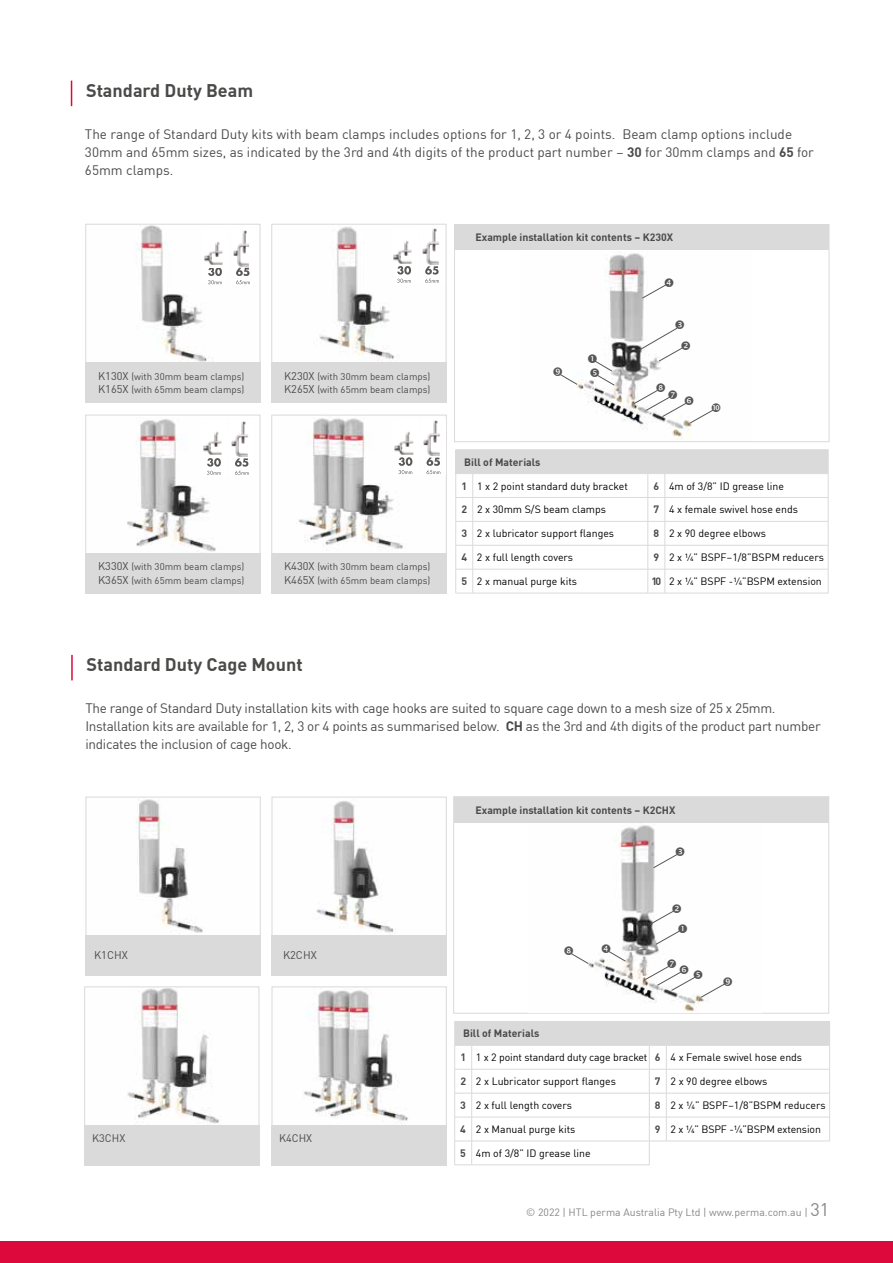
<style>
.page{position:relative;width:893px;height:1263px;background:#fff}
.page>*{position:absolute;margin:0;border:0;box-sizing:border-box;transform-origin:0 0}
.t1{font:700 18px "DIN Pro";color:#4a4a49}
.t2{font:13.5px/18px "DIN Pro";letter-spacing:-.02em;color:#4a4a49}
.t3{font:13.5px/18px "DIN Pro";color:#4a4a49}
.t4{font:10.95px "DIN Pro";color:#4a4a49}
.t5{font:10.8px "DIN Pro";color:#4a4a49}
.t6{font:10.5px "DIN Pro";color:#000}
.t7{font:700 10.5px "DIN Pro";color:#4a4a49}
.t8{font:10.5px "DIN Pro";color:#878787}
.t9{font:9.6px/13.8px "DIN Pro";color:#4a4a49}
.s1{font-weight:700}
.s2{font-size:10.95px}
.s3{font-weight:700;color:#4a4a49}
.s4{font-size:18px}
</style>
<div class="page">
<div style="left:0;top:1242px;width:893px;height:21px;background:#dd083b"></div>
<svg style="left:71px;top:81px;width:1px;height:25px"></svg>
<img style="left:136px;top:226px;width:71px;height:136px">
<div style="left:86px;top:224px;width:174px;height:140px;border:1px solid #dadada"></div>
<img style="left:127px;top:419px;width:89px;height:134px">
<div style="left:86px;top:415px;width:174px;height:140px;border:1px solid #dadada"></div>
<img style="left:319px;top:227px;width:75px;height:135px">
<div style="left:272px;top:224px;width:174px;height:140px;border:1px solid #dadada"></div>
<img style="left:296px;top:418px;width:107px;height:131px">
<div style="left:272px;top:415px;width:174px;height:140px;border:1px solid #dadada"></div>
<img style="left:127px;top:989px;width:92px;height:135px">
<div style="left:85px;top:987px;width:174px;height:140px;border:1px solid #dadada"></div>
<img style="left:304px;top:990px;width:104px;height:135px">
<div style="left:272px;top:987px;width:174px;height:140px;border:1px solid #dadada"></div>
<img style="left:316px;top:801px;width:80px;height:132px">
<div style="left:272px;top:797px;width:174px;height:140px;border:1px solid #dadada"></div>
<img style="left:136px;top:799px;width:67px;height:135px">
<div style="left:86px;top:797px;width:174px;height:140px;border:1px solid #dadada"></div>
<div style="left:392px;top:228px;width:24px;height:56px;background:#fff"></div>
<svg style="left:397px;top:266px;width:14px;height:17px"></svg>
<div style="left:420px;top:228px;width:25px;height:56px;background:#fff"></div>
<img style="left:422px;top:228px;width:17px;height:37px">
<svg style="left:425px;top:266px;width:14px;height:17px"></svg>
<img style="left:393px;top:240px;width:19px;height:24px">
<div style="left:393px;top:419px;width:25px;height:56px;background:#fff"></div>
<svg style="left:399px;top:457px;width:13px;height:17px"></svg>
<div style="left:421px;top:419px;width:25px;height:56px;background:#fff"></div>
<img style="left:423px;top:420px;width:17px;height:36px">
<svg style="left:426px;top:458px;width:14px;height:16px"></svg>
<img style="left:394px;top:431px;width:20px;height:24px">
<div style="left:201px;top:420px;width:25px;height:56px;background:#fff"></div>
<svg style="left:207px;top:458px;width:14px;height:17px"></svg>
<img style="left:231px;top:421px;width:17px;height:36px">
<svg style="left:235px;top:458px;width:14px;height:17px"></svg>
<img style="left:203px;top:431px;width:19px;height:24px">
<hr style="left:71px;top:655px;width:2px;height:25px;background:#dd083b">
<div style="left:85px;top:362px;width:176px;height:41px;background:#dadada"></div>
<div style="left:85px;top:553px;width:176px;height:40px;background:#dadada"></div>
<div style="left:271px;top:362px;width:176px;height:41px;background:#dadada"></div>
<div style="left:271px;top:553px;width:176px;height:40px;background:#dadada"></div>
<svg style="left:455px;top:449px;width:374px;height:145px"></svg>
<hr style="left:665px;top:593px;width:163px;height:1px;background:#dadada">
<div style="left:203px;top:229px;width:24px;height:56px;background:#fff"></div>
<svg style="left:208px;top:268px;width:14px;height:16px"></svg>
<img style="left:233px;top:230px;width:16px;height:37px">
<svg style="left:236px;top:268px;width:14px;height:16px"></svg>
<div style="left:84px;top:1125px;width:176px;height:40px;background:#dadada"></div>
<div style="left:271px;top:1125px;width:176px;height:40px;background:#dadada"></div>
<svg style="left:454px;top:1021px;width:376px;height:144px"></svg>
<hr style="left:666px;top:1141px;width:164px;height:1px;background:#dadada">
<div style="left:271px;top:935px;width:176px;height:40px;background:#dadada"></div>
<div style="left:85px;top:935px;width:176px;height:40px;background:#dadada"></div>
<img style="left:204px;top:241px;width:19px;height:24px">
<img style="left:576px;top:253px;width:116px;height:187px">
<div style="left:454px;top:224px;width:375px;height:26px;background:#dadada"></div>
<div style="left:454px;top:797px;width:375px;height:26px;background:#dadada"></div>
<img style="left:588px;top:825px;width:116px;height:187px">
<svg style="left:560px;top:367px;width:18px;height:18px"></svg>
<svg style="left:639px;top:320px;width:51px;height:42px"></svg>
<svg style="left:634px;top:383px;width:80px;height:41px"></svg>
<svg style="left:642px;top:278px;width:31px;height:21px"></svg>
<svg style="left:588px;top:354px;width:27px;height:32px"></svg>
<svg style="left:571px;top:946px;width:18px;height:18px"></svg>
<svg style="left:602px;top:944px;width:24px;height:18px"></svg>
<svg style="left:653px;top:847px;width:32px;height:21px"></svg>
<svg style="left:650px;top:904px;width:37px;height:41px"></svg>
<svg style="left:645px;top:959px;width:80px;height:39px"></svg>
<h1 class="t1" style="left:86px;top:76px;width:169px">Standard Duty Beam</h1>
<p class="t3" style="left:85px;top:124px;width:730px">The range of Standard Duty kits with beam clamps includes options for 1, 2, 3 or 4 points. Beam clamp options include<br>30mm and 65mm sizes, as indicated by the 3rd and 4th digits of the product part number – <span class="s1">30</span> for 30mm clamps and <span class="s1">65</span> for<br>65mm clamps.</p>
<p class="t7" style="left:476px;top:229px;width:199px">Example installation kit contents – K230X</p>
<p class="t9" style="left:98px;top:369px;width:148px"><span class="s2">K130X</span> (with 30mm beam clamps)<br><span class="s2">K165X</span> (with 65mm beam clamps)</p>
<p class="t9" style="left:284px;top:369px;width:148px"><span class="s2">K230X</span> (with 30mm beam clamps)<br><span class="s2">K265X</span> (with 65mm beam clamps)</p>
<p class="t9" style="left:98px;top:559px;width:148px"><span class="s2">K330X</span> (with 30mm beam clamps)<br><span class="s2">K365X</span> (with 65mm beam clamps)</p>
<p class="t9" style="left:284px;top:559px;width:148px"><span class="s2">K430X</span> (with 30mm beam clamps)<br><span class="s2">K465X</span> (with 65mm beam clamps)</p>
<h1 class="t1" style="left:87px;top:651px;width:218px">Standard Duty Cage Mount</h1>
<p class="t7" style="left:464px;top:454px;width:78px">Bill of Materials</p>
<p class="t6" style="left:461px;top:478px;width:168px"><span class="s3">1</span> 1 x 2 point standard duty bracket</p>
<p class="t6" style="left:653px;top:478px;width:132px"><span class="s3">6</span> 4m of 3/8” ID grease line</p>
<p class="t6" style="left:461px;top:502px;width:146px"><span class="s3">2</span> 2 x 30mm S/S beam clamps</p>
<p class="t6" style="left:653px;top:502px;width:146px"><span class="s3">7</span> 4 x female swivel hose ends</p>
<p class="t6" style="left:461px;top:525px;width:154px"><span class="s3">3</span> 2 x lubricator support flanges</p>
<p class="t6" style="left:653px;top:525px;width:114px"><span class="s3">8</span> 2 x 90 degree elbows</p>
<p class="t6" style="left:461px;top:549px;width:113px"><span class="s3">4</span> 2 x full length covers</p>
<p class="t6" style="left:653px;top:549px;width:172px"><span class="s3">9</span> 2 x ¼” BSPF–1/8”BSPM reducers</p>
<p class="t6" style="left:461px;top:573px;width:117px"><span class="s3">5</span> 2 x manual purge kits</p>
<p class="t6" style="left:651px;top:573px;width:172px"><span class="s3">10</span> 2 x ¼” BSPF -¼”BSPM extension</p>
<p class="t2" style="left:85px;top:698px;width:737px">The range of Standard Duty installation kits with cage hooks are suited to square cage down to a mesh size of 25 x 25mm.<br>Installation kits are available for 1, 2, 3 or 4 points as summarised below. <span class="s1">CH</span> as the 3rd and 4th digits of the product part number indicates the inclusion of cage hook.</p>
<p class="t4" style="left:94px;top:947px;width:35px">K1CHX</p>
<p class="t4" style="left:283px;top:947px;width:35px">K2CHX</p>
<p class="t5" style="left:92px;top:1130px;width:35px">K3CHX</p>
<p class="t5" style="left:279px;top:1130px;width:35px">K4CHX</p>
<p class="t7" style="left:476px;top:802px;width:201px">Example installation kit contents – K2CHX</p>
<p class="t7" style="left:463px;top:1025px;width:78px">Bill of Materials</p>
<p class="t6" style="left:460px;top:1049px;width:343px"><span class="s3">1</span> 1 x 2 point standard duty cage bracket <span class="s3">6</span> 4 x Female swivel hose ends</p>
<p class="t6" style="left:460px;top:1073px;width:157px"><span class="s3">2</span> 2 x Lubricator support flanges</p>
<p class="t6" style="left:655px;top:1073px;width:114px"><span class="s3">7</span> 2 x 90 degree elbows</p>
<p class="t6" style="left:460px;top:1097px;width:113px"><span class="s3">3</span> 2 x full length covers</p>
<p class="t6" style="left:655px;top:1097px;width:172px"><span class="s3">8</span> 2 x ¼” BSPF–1/8”BSPM reducers</p>
<p class="t6" style="left:460px;top:1121px;width:117px"><span class="s3">4</span> 2 x Manual purge kits</p>
<p class="t6" style="left:655px;top:1121px;width:167px"><span class="s3">9</span> 2 x ¼” BSPF -¼”BSPM extension</p>
<p class="t6" style="left:460px;top:1145px;width:132px"><span class="s3">5</span> 4m of 3/8” ID grease line</p>
<p class="t8" style="left:526px;top:1204px;width:304px">© 2022 | HTL perma Australia Pty Ltd | www.perma.com.au | <span class="s4">31</span></p>
</div>
